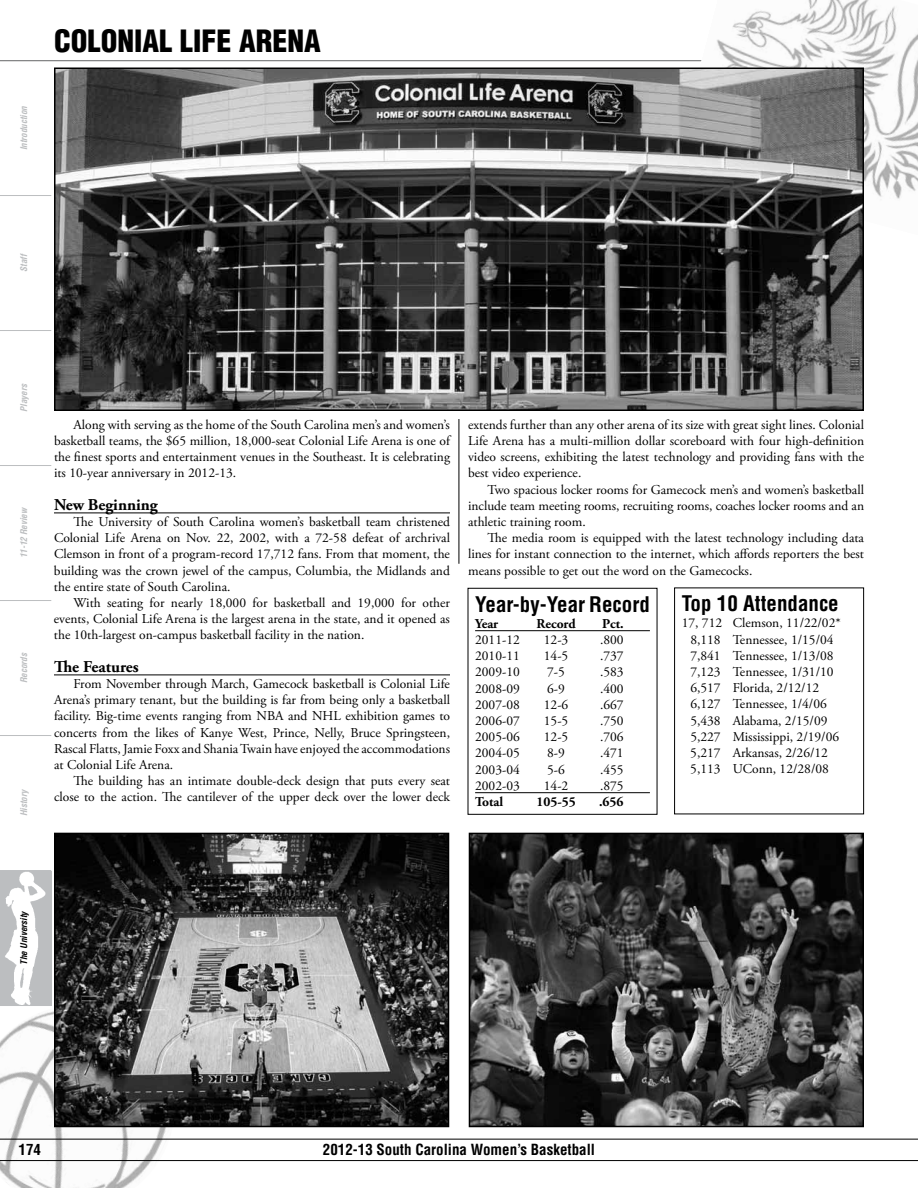
<style>
.page{position:relative;width:918px;height:1188px;background:#fff}
.page>*{position:absolute;margin:0;border:0;box-sizing:border-box;transform-origin:0 0}
.t1{font:900 condensed 30px "Helvetica";color:#000}
.t2{font:700 condensed 21px "Helvetica";color:#000}
.t3{font:700 16.5px "Adobe Garamond Pro";color:#000}
.t4{font:700 condensed 15px "Helvetica";color:#000}
.t5{font:13.5px/16.2px "Adobe Garamond Pro";color:#000;text-align:justify}
.t6{font:700 13.5px "Adobe Garamond Pro";color:#000}
.t7{font:italic 700 condensed 9px "Helvetica";color:#bcbec0}
.t8{font:italic 700 condensed 9px "Helvetica";color:#000}
</style>
<div class="page">
<svg style="left:0;top:871px;width:51px;height:121px;fill:#bcbec0"></svg>
<img style="left:0;top:1011px;width:189px;height:177px">
<hr style="left:0;top:60px;width:918px;height:1px;background:#636466">
<hr style="left:0;top:195px;width:51px;height:1px;background:#bcbec0">
<hr style="left:0;top:330px;width:51px;height:1px;background:#bcbec0">
<hr style="left:0;top:465px;width:51px;height:1px;background:#bcbec0">
<hr style="left:0;top:600px;width:51px;height:1px;background:#bcbec0">
<hr style="left:0;top:735px;width:51px;height:1px;background:#bcbec0">
<hr style="left:0;top:870px;width:51px;height:1px;background:#bcbec0">
<hr style="left:0;top:1005px;width:51px;height:1px;background:#bcbec0">
<img style="left:672px;top:0;width:246px;height:199px">
<hr style="left:0;top:1139px;width:918px;height:1px;background:#000">
<hr style="left:0;top:1160px;width:918px;height:1px;background:#000">
<hr style="left:54px;top:513px;width:396px;height:1px;background:#000">
<hr style="left:54px;top:675px;width:396px;height:1px;background:#000">
<img style="left:57px;top:71px;width:804px;height:337px">
<div style="left:54px;top:68px;width:810px;height:343px;border:2px solid #000"></div>
<hr style="left:475px;top:630px;width:175px;height:1px;background:#000">
<hr style="left:475px;top:792px;width:175px;height:1px;background:#000">
<div style="left:468px;top:588px;width:189px;height:227px;border:1px solid #000"></div>
<img style="left:472px;top:836px;width:389px;height:288px">
<div style="left:469px;top:833px;width:395px;height:294px;border:2px solid #000"></div>
<img style="left:57px;top:836px;width:389px;height:288px">
<div style="left:54px;top:833px;width:395px;height:294px;border:2px solid #000"></div>
<div style="left:674px;top:588px;width:190px;height:226px;border:1px solid #000"></div>
<hr style="left:459px;top:419px;width:1px;height:145px;background:#000">
<p class="t7" style="left:18px;top:150px;width:46px;rotate:-90deg">Introduction</p>
<h1 class="t1" style="left:54px;top:23px;width:268px">COLONIAL LIFE ARENA</h1>
<p class="t7" style="left:18px;top:272px;width:20px;rotate:-90deg">Staff</p>
<p class="t7" style="left:18px;top:412px;width:30px;rotate:-90deg">Players</p>
<p class="t7" style="left:18px;top:558px;width:53px;rotate:-90deg">11-12 Review</p>
<p class="t7" style="left:18px;top:683px;width:32px;rotate:-90deg">Records</p>
<p class="t7" style="left:18px;top:816px;width:29px;rotate:-90deg">History</p>
<p class="t5" style="left:54px;top:417px;width:398px;text-indent:19px">Along with serving as the home of the South Carolina men’s and women’s basketball teams, the $65 million, 18,000-seat Colonial Life Arena is one of the finest sports and entertainment venues in the Southeast. It is celebrating its 10-year anniversary in 2012-13.</p>
<p class="t3" style="left:54px;top:495px;width:105px">New Beginning</p>
<p class="t5" style="left:54px;top:514px;width:398px;text-indent:20px">The University of South Carolina women’s basketball team christened Colonial Life Arena on Nov. 22, 2002, with a 72-58 defeat of archrival Clemson in front of a program-record 17,712 fans. From that moment, the building was the crown jewel of the campus, Columbia, the Midlands and the entire state of South Carolina.</p>
<p class="t5" style="left:54px;top:595px;width:397px;text-indent:20px">With seating for nearly 18,000 for basketball and 19,000 for other events, Colonial Life Arena is the largest arena in the state, and it opened as the 10th-largest on-campus basketball facility in the nation.</p>
<p class="t3" style="left:54px;top:657px;width:86px">The Features</p>
<p class="t5" style="left:54px;top:676px;width:398px;text-indent:19px">From November through March, Gamecock basketball is Colonial Life Arena’s primary tenant, but the building is far from being only a basketball facility. Big-time events ranging from NBA and NHL exhibition games to concerts from the likes of Kanye West, Prince, Nelly, Bruce Springsteen, Rascal Flatts, Jamie Foxx and ShaniaTwain have enjoyed the accommodations at Colonial Life Arena.</p>
<p class="t5" style="left:54px;top:773px;width:398px;text-align:right">The building has an intimate double-deck design that puts every seat close to the action. The cantilever of the upper deck over the lower deck</p>
<p class="t5" style="left:468px;top:417px;width:398px">extends further than any other arena of its size with great sight lines. Colonial Life Arena has a multi-million dollar scoreboard with four high-definition video screens, exhibiting the latest technology and providing fans with the best video experience.</p>
<p class="t5" style="left:468px;top:482px;width:398px;text-indent:19px">Two spacious locker rooms for Gamecock men’s and women’s basketball include team meeting rooms, recruiting rooms, coaches locker rooms and an athletic training room.</p>
<p class="t5" style="left:468px;top:530px;width:397px;text-indent:19px">The media room is equipped with the latest technology including data lines for instant connection to the internet, which affords reporters the best means possible to get out the word on the Gamecocks.</p>
<h2 class="t2" style="left:475px;top:591px;width:176px">Year-by-Year Record</h2>
<p class="t6" style="left:475px;top:616px;width:25px">Year</p>
<p class="t6" style="left:537px;top:616px;width:41px">Record</p>
<p class="t6" style="left:602px;top:616px;width:23px">Pct.</p>
<p class="t5" style="left:475px;top:632px;width:46px">2011-12</p>
<p class="t5" style="left:544px;top:632px;width:26px">12-3</p>
<p class="t5" style="left:600px;top:632px;width:25px">.800</p>
<p class="t5" style="left:475px;top:648px;width:46px">2010-11</p>
<p class="t5" style="left:544px;top:648px;width:26px">14-5</p>
<p class="t5" style="left:600px;top:648px;width:25px">.737</p>
<p class="t5" style="left:475px;top:665px;width:46px">2009-10</p>
<p class="t5" style="left:547px;top:665px;width:19px">7-5</p>
<p class="t5" style="left:600px;top:665px;width:25px">.583</p>
<p class="t5" style="left:475px;top:681px;width:46px">2008-09</p>
<p class="t5" style="left:547px;top:681px;width:19px">6-9</p>
<p class="t5" style="left:600px;top:681px;width:25px">.400</p>
<p class="t5" style="left:475px;top:697px;width:46px">2007-08</p>
<p class="t5" style="left:544px;top:697px;width:26px">12-6</p>
<p class="t5" style="left:600px;top:697px;width:25px">.667</p>
<p class="t5" style="left:475px;top:713px;width:46px">2006-07</p>
<p class="t5" style="left:544px;top:713px;width:26px">15-5</p>
<p class="t5" style="left:600px;top:713px;width:25px">.750</p>
<p class="t5" style="left:475px;top:729px;width:46px">2005-06</p>
<p class="t5" style="left:544px;top:729px;width:26px">12-5</p>
<p class="t5" style="left:600px;top:729px;width:25px">.706</p>
<p class="t5" style="left:475px;top:746px;width:46px">2004-05</p>
<p class="t5" style="left:547px;top:746px;width:19px">8-9</p>
<p class="t5" style="left:600px;top:746px;width:25px">.471</p>
<p class="t5" style="left:475px;top:762px;width:46px">2003-04</p>
<p class="t5" style="left:547px;top:762px;width:19px">5-6</p>
<p class="t5" style="left:600px;top:762px;width:25px">.455</p>
<p class="t5" style="left:475px;top:778px;width:46px">2002-03</p>
<p class="t5" style="left:544px;top:778px;width:26px">14-2</p>
<p class="t5" style="left:600px;top:778px;width:25px">.875</p>
<p class="t6" style="left:475px;top:794px;width:30px">Total</p>
<p class="t6" style="left:536px;top:794px;width:41px">105-55</p>
<p class="t6" style="left:599px;top:794px;width:26px">.656</p>
<h2 class="t2" style="left:682px;top:591px;width:159px">Top 10 Attendance</h2>
<p class="t5" style="left:690px;top:616px;width:152px;text-align:left;text-indent:-9px">17, 712 Clemson, 11/22/02*<br>8,118 Tennessee, 1/15/04<br>7,841 Tennessee, 1/13/08<br>7,123 Tennessee, 1/31/10<br>6,517 Florida, 2/12/12<br>6,127 Tennessee, 1/4/06<br>5,438 Alabama, 2/15/09<br>5,227 Mississippi, 2/19/06<br>5,217 Arkansas, 2/26/12<br>5,113 UConn, 12/28/08</p>
<p class="t8" style="left:18px;top:965px;width:55px;rotate:-90deg">The University</p>
<p class="t4" style="left:19px;top:1140px;width:24px">174</p>
<p class="t4" style="left:323px;top:1140px;width:274px">2012-13 South Carolina Women’s Basketball</p>
</div>
